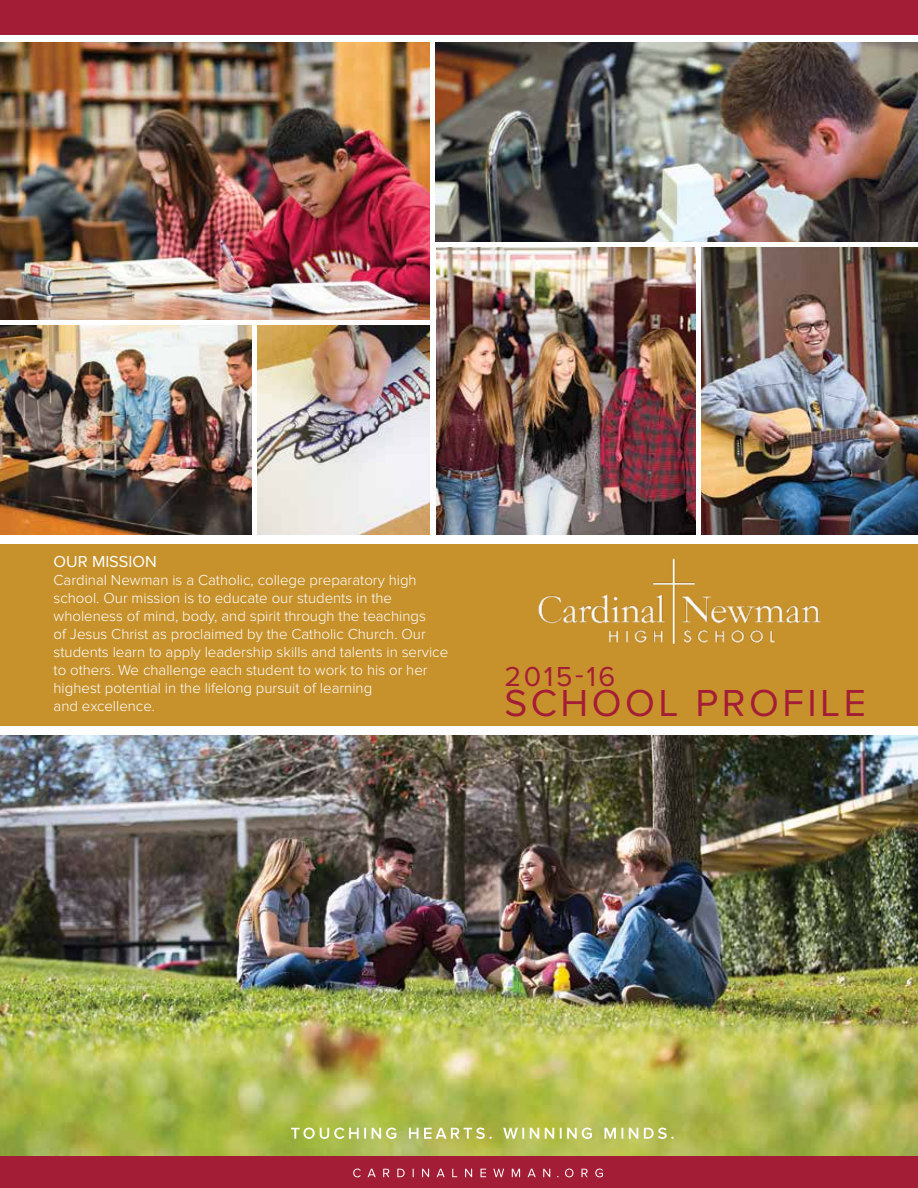
<style>
.page{position:relative;width:918px;height:1188px;background:#fff}
.page>*{position:absolute;margin:0;border:0;box-sizing:border-box;transform-origin:0 0}
.t1{font:39px "Proxima Nova";letter-spacing:.09em;color:#a41d36}
.t2{font:28.5px "Proxima Nova";letter-spacing:.09em;color:#a41d36}
.t3{font:16.5px "Proxima Nova";color:#fff}
.t4{font:300 15px/18px "Proxima Nova";color:#fff}
</style>
<div class="page">
<div style="left:0;top:544px;width:918px;height:182px;background:#c7922c"></div>
<img style="left:0;top:735px;width:918px;height:422px">
<div style="left:0;top:0;width:918px;height:35px;background:#a41d36"></div>
<div style="left:0;top:1157px;width:918px;height:31px;background:#a41d36"></div>
<img style="left:0;top:325px;width:252px;height:209px">
<img style="left:701px;top:248px;width:217px;height:286px">
<img style="left:0;top:43px;width:430px;height:277px">
<img style="left:436px;top:248px;width:260px;height:286px">
<img style="left:435px;top:43px;width:483px;height:199px">
<img style="left:257px;top:325px;width:173px;height:209px">
<img style="left:536px;top:532px;width:289px;height:113px">
<svg style="left:291px;top:1128px;width:383px;height:11px"></svg>
<svg style="left:353px;top:1169px;width:250px;height:8px"></svg>
<p class="t3" style="left:54px;top:552px;width:105px">OUR MISSION</p>
<p class="t4" style="left:54px;top:572px;width:396px">Cardinal Newman is a Catholic, college preparatory high school. Our mission is to educate our students in the wholeness of mind, body, and spirit through the teachings<br>of Jesus Christ as proclaimed by the Catholic Church. Our students learn to apply leadership skills and talents in service to others. We challenge each student to work to his or her highest potential in the lifelong pursuit of learning<br>and excellence.</p>
<h2 class="t2" style="left:504px;top:660px;width:113px">2015-16</h2>
<h1 class="t1" style="left:504px;top:680px;width:363px">SCHOOL PROFILE</h1>
</div>
